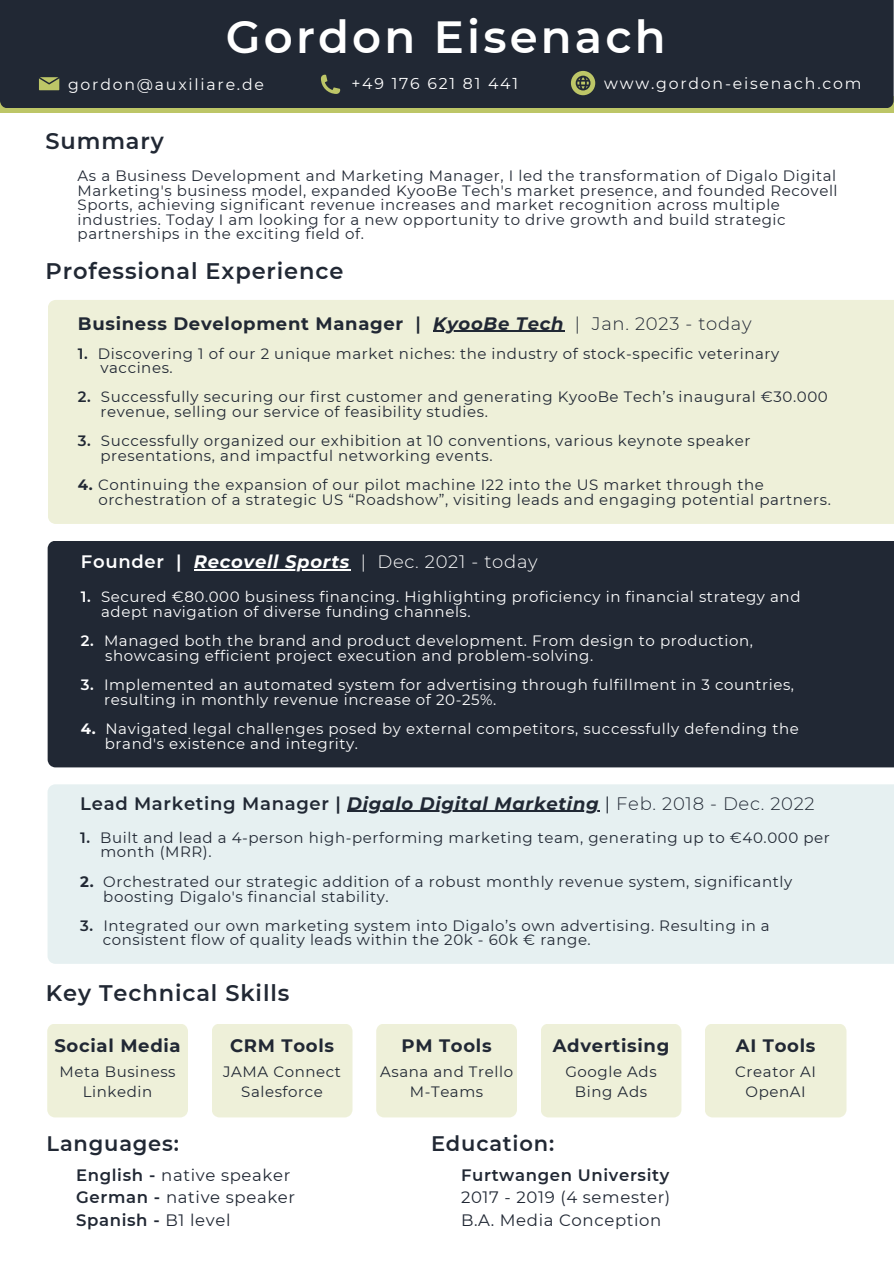
<style>
.page{position:relative;width:894px;height:1264px;background:#fff}
.page>*{position:absolute;margin:0;border:0;box-sizing:border-box;transform-origin:0 0}
.t1{font:600 45px "Montserrat";letter-spacing:.07em;color:#fff}
.t2{font:600 22.5px "Montserrat";letter-spacing:.04em;color:#212834}
.t3{font:600 21px "Montserrat";letter-spacing:.04em;color:#212834}
.t4{font:700 18px "Montserrat";letter-spacing:.04em;color:#212834}
.t5{font:italic 700 18px "Montserrat";letter-spacing:.04em;color:#212834}
.t6{font:300 18px "Montserrat";letter-spacing:.04em;color:#fff}
.t7{font:16.5px/22.5px "Montserrat";letter-spacing:.04em;color:#212834}
.t8{font:600 16.5px "Montserrat";letter-spacing:.04em;color:#212834}
.t9{font:15.75px "Montserrat";letter-spacing:.115em;color:#fff}
.t10{font:15px/14.7px "Montserrat";letter-spacing:.04em;color:#212834;text-align:center}
.t11{font:15px "Montserrat";letter-spacing:.04em;color:#fff}
.s1{font-weight:600}
.s2{font-style:italic}
.s3{font-weight:300}
.s4{font-weight:700}
.s5{font-weight:700;font-style:italic}
.s6{font-weight:600;font-style:normal}
.s7{font-weight:400;font-style:normal}
.s8{font-weight:300;font-style:normal}
</style>
<div class="page">
<div style="left:47px;top:1024px;width:141px;height:93px;background:#eef0d9"></div>
<div style="left:212px;top:1024px;width:140px;height:93px;background:#eef0d9"></div>
<div style="left:376px;top:1024px;width:141px;height:93px;background:#eef0d9"></div>
<div style="left:541px;top:1024px;width:140px;height:93px;background:#eef0d9"></div>
<div style="left:705px;top:1024px;width:141px;height:93px;background:#eef0d9"></div>
<div style="left:0;top:96px;width:893px;height:17px;background:#bdc667"></div>
<div style="left:0;top:0;width:893px;height:108px;background:#212834"></div>
<svg style="left:39px;top:77px;width:20px;height:13px"></svg>
<svg style="left:321px;top:75px;width:19px;height:19px"></svg>
<svg style="left:571px;top:71px;width:24px;height:24px"></svg>
<div style="left:48px;top:541px;width:845px;height:226px;background:#212834"></div>
<div style="left:47px;top:784px;width:846px;height:179px;background:#e6f0f1"></div>
<div style="left:48px;top:300px;width:845px;height:224px;background:#eef0d9"></div>
<hr style="left:433px;top:330px;width:131px;height:2px;background:#212834">
<hr style="left:194px;top:569px;width:156px;height:1px;background:#fff">
<hr style="left:347px;top:810px;width:252px;height:1px;background:#212834">
<h1 class="t1" style="left:226px;top:9px;width:441px">Gordon Eisenach</h1>
<p class="t9" style="left:68px;top:75px;width:197px">gordon@auxiliare.de</p>
<p class="t9" style="left:351px;top:74px;width:168px">+49 176 621 81 441</p>
<p class="t9" style="left:604px;top:74px;width:258px">www.gordon-eisenach.com</p>
<h2 class="t2" style="left:46px;top:128px;width:120px">Summary</h2>
<p class="t10" style="left:78px;top:168px;width:761px;text-align:left">As a Business Development and Marketing Manager, I led the transformation of Digalo Digital Marketing's business model, expanded KyooBe Tech's market presence, and founded Recovell Sports, achieving significant revenue increases and market recognition across multiple industries. Today I am looking for a new opportunity to drive growth and build strategic partnerships in the exciting field of.</p>
<h2 class="t2" style="left:46px;top:257px;width:299px">Professional Experience</h2>
<p class="t4" style="left:78px;top:312px;width:675px">Business Development Manager <span class="s1">|</span> <span class="s2">KyooBe Tech</span> <span class="s3">| Jan. 2023 - today</span></p>
<p class="t10" style="left:100px;top:346px;width:680px;text-align:left;text-indent:-23px"><span class="s1">1.</span> Discovering 1 of our 2 unique market niches: the industry of stock-specific veterinary vaccines.</p>
<p class="t10" style="left:100px;top:390px;width:728px;text-align:left;text-indent:-23px"><span class="s1">2.</span> Successfully securing our first customer and generating KyooBe Tech’s inaugural €30.000 revenue, selling our service of feasibility studies.</p>
<p class="t10" style="left:100px;top:433px;width:651px;text-align:left;text-indent:-23px"><span class="s1">3.</span> Successfully organized our exhibition at 10 conventions, various keynote speaker presentations, and impactful networking events.</p>
<p class="t10" style="left:98px;top:477px;width:733px;text-align:left;text-indent:-20px"><span class="s4">4.</span> Continuing the expansion of our pilot machine I22 into the US market through the orchestration of a strategic US “Roadshow”, visiting leads and engaging potential partners.</p>
<p class="t6" style="left:81px;top:551px;width:458px"><span class="s1">Founder |</span> <span class="s5">Recovell Sports</span> | Dec. 2021 - today</p>
<p class="t11" style="left:81px;top:587px;width:720px"><span class="s1">1.</span> Secured €80.000 business financing. Highlighting proficiency in financial strategy and</p>
<p class="t11" style="left:81px;top:631px;width:673px"><span class="s1">2.</span> Managed both the brand and product development. From design to production,</p>
<p class="t11" style="left:81px;top:675px;width:714px"><span class="s1">3.</span> Implemented an automated system for advertising through fulfillment in 3 countries,</p>
<p class="t11" style="left:81px;top:719px;width:719px"><span class="s4">4.</span> Navigated legal challenges posed by external competitors, successfully defending the</p>
<p class="t11" style="left:101px;top:602px;width:371px">adept navigation of diverse funding channels.</p>
<p class="t11" style="left:105px;top:646px;width:489px">showcasing efficient project execution and problem-solving.</p>
<p class="t11" style="left:104px;top:691px;width:393px">resulting in monthly revenue increase of 20-25%.</p>
<p class="t11" style="left:105px;top:734px;width:255px">brand's existence and integrity.</p>
<p class="t5" style="left:80px;top:792px;width:735px"><span class="s6">Lead Marketing Manager |</span> Digalo Digital Marketing <span class="s7">|</span> <span class="s8">Feb. 2018 - Dec. 2022</span></p>
<p class="t10" style="left:100px;top:844px;width:113px">month (MRR).</p>
<p class="t10" style="left:103px;top:889px;width:287px">boosting Digalo's financial stability.</p>
<p class="t10" style="left:103px;top:932px;width:489px">consistent flow of quality leads within the 20k - 60k € range.</p>
<p class="t10" style="left:80px;top:830px;width:750px"><span class="s1">1.</span> Built and lead a 4-person high-performing marketing team, generating up to €40.000 per</p>
<p class="t10" style="left:80px;top:874px;width:713px"><span class="s4">2.</span> Orchestrated our strategic addition of a robust monthly revenue system, significantly</p>
<p class="t10" style="left:80px;top:918px;width:690px"><span class="s1">3.</span> Integrated our own marketing system into Digalo’s own advertising. Resulting in a</p>
<h2 class="t2" style="left:46px;top:979px;width:245px">Key Technical Skills</h2>
<p class="t4" style="left:54px;top:1034px;width:128px">Social Media</p>
<p class="t4" style="left:230px;top:1034px;width:106px">CRM Tools</p>
<p class="t4" style="left:401px;top:1034px;width:92px">PM Tools</p>
<p class="t4" style="left:552px;top:1035px;width:118px">Advertising</p>
<p class="t10" style="left:60px;top:1061px;width:117px;line-height:20.2px">Meta Business<br>Linkedin</p>
<p class="t10" style="left:223px;top:1061px;width:119px;line-height:20.2px">JAMA Connect<br>Salesforce</p>
<p class="t10" style="left:380px;top:1061px;width:134px;line-height:20.2px">Asana and Trello<br>M-Teams</p>
<p class="t10" style="left:565px;top:1061px;width:93px;line-height:20.2px">Google Ads<br>Bing Ads</p>
<h3 class="t3" style="left:431px;top:1130px;width:125px">Education:</h3>
<h3 class="t3" style="left:47px;top:1130px;width:134px">Languages:</h3>
<p class="t7" style="left:76px;top:1163px;width:220px"><span class="s1">English -</span> native speaker<br><span class="s1">German -</span> native speaker<br><span class="s1">Spanish -</span> B1 level</p>
<p class="t8" style="left:461px;top:1164px;width:210px">Furtwangen University</p>
<p class="t7" style="left:461px;top:1186px;width:211px">2017 - 2019 (4 semester)<br>B.A. Media Conception</p>
<p class="t4" style="left:735px;top:1034px;width:81px">AI Tools</p>
<p class="t10" style="left:735px;top:1061px;width:82px;line-height:20.2px">Creator AI<br>OpenAI</p>
</div>
